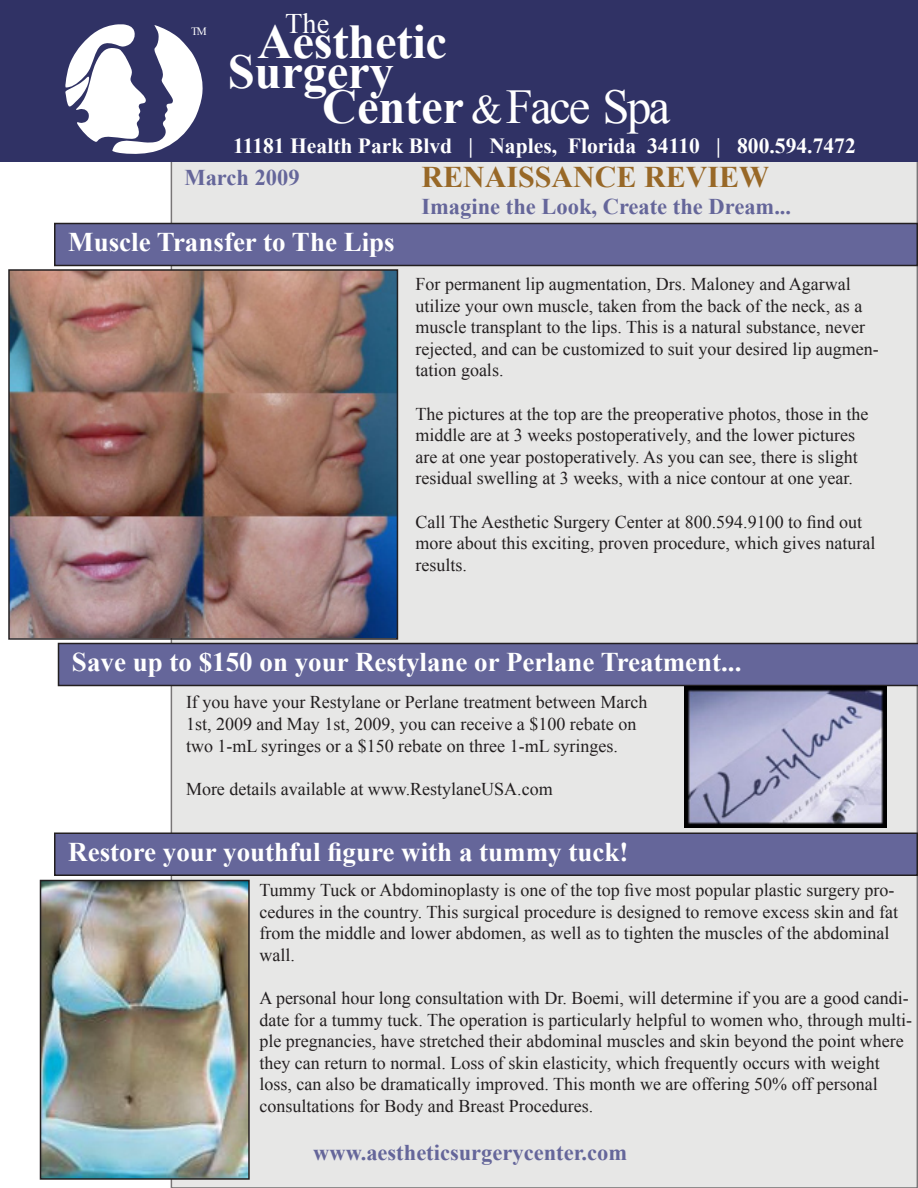
<style>
.page{position:relative;width:918px;height:1188px;background:#fff}
.page>*{position:absolute;margin:0;border:0;box-sizing:border-box;transform-origin:0 0}
.t1{font:700 48.6px/35.1px "Times New Roman";letter-spacing:-.005em;color:#fff}
.t2{font:700 30px "Times New Roman";color:#986827}
.t3{font:28.35px "Times New Roman";color:#fff}
.t4{font:700 27px "Times New Roman";color:#fff}
.t5{font:700 22.5px "Times New Roman";color:#65669a}
.t6{font:700 21.6px "Times New Roman";color:#fff}
.t7{font:18px/21.6px "Times New Roman";color:#231f20}
.t8{font:11.25px "Times New Roman";color:#fff}
.s1{font-weight:400;font-size:40.5px}
.s2{font-weight:400}
</style>
<div class="page">
<div style="left:171px;top:1px;width:746px;height:1187px;background:#e7e7e6"></div>
<div style="left:55px;top:224px;width:862px;height:41px;background:#65669a"></div>
<div style="left:54px;top:223px;width:864px;height:43px;border:2px solid #231f20"></div>
<div style="left:0;top:0;width:918px;height:162px;background:#303265"></div>
<svg style="left:65px;top:24px;width:138px;height:130px"></svg>
<svg style="left:58px;top:643px;width:860px;height:43px;background:#616192"></svg>
<div style="left:55px;top:833px;width:862px;height:42px;background:#65669a"></div>
<div style="left:54px;top:833px;width:864px;height:43px;border:2px solid #231f20"></div>
<img style="left:684px;top:686px;width:202px;height:142px">
<img style="left:43px;top:883px;width:204px;height:294px">
<div style="left:40px;top:880px;width:210px;height:300px;border:2px solid #231f20"></div>
<img style="left:11px;top:272px;width:384px;height:365px">
<div style="left:8px;top:269px;width:390px;height:371px;border:2px solid #231f20"></div>
<p class="t8" style="left:191px;top:24px;width:17px">TM</p>
<h3 class="t3" style="left:285px;top:5px;width:46px">The</h3>
<h1 class="t1" style="left:258px;top:23px;width:191px">Aesthetic</h1>
<h1 class="t1" style="left:322px;top:53px;width:350px;text-indent:-94px">Surgery<br>Center <span class="s1">&amp;</span><span class="s2">Face Spa</span></h1>
<p class="t6" style="left:233px;top:131px;width:624px">11181 Health Park Blvd | Naples, Florida 34110 | 800.594.7472</p>
<p class="t2" style="left:422px;top:156px;width:349px">RENAISSANCE REVIEW</p>
<p class="t5" style="left:422px;top:191px;width:371px">Imagine the Look, Create the Dream...</p>
<p class="t5" style="left:184px;top:162px;width:117px">March 2009</p>
<p class="t4" style="left:68px;top:223px;width:328px">Muscle Transfer to The Lips</p>
<p class="t7" style="left:416px;top:273px;width:465px">For permanent lip augmentation, Drs. Maloney and Agarwal utilize your own muscle, taken from the back of the neck, as a muscle transplant to the lips. This is a natural substance, never rejected, and can be customized to suit your desired lip augmen&shy;tation goals.</p>
<p class="t7" style="left:416px;top:402px;width:454px">The pictures at the top are the preoperative photos, those in the middle are at 3 weeks postoperatively, and the lower pictures are at one year postoperatively. As you can see, there is slight residual swelling at 3 weeks, with a nice contour at one year.</p>
<p class="t7" style="left:416px;top:510px;width:461px">Call The Aesthetic Surgery Center at 800.594.9100 to find out more about this exciting, proven procedure, which gives natural results.</p>
<p class="t4" style="left:72px;top:643px;width:671px">Save up to $150 on your Restylane or Perlane Treatment...</p>
<p class="t7" style="left:186px;top:691px;width:463px">If you have your Restylane or Perlane treatment between March<br>1st, 2009 and May 1st, 2009, you can receive a $100 rebate on two 1-mL syringes or a $150 rebate on three 1-mL syringes.</p>
<p class="t7" style="left:186px;top:778px;width:368px">More details available at www.RestylaneUSA.com</p>
<p class="t4" style="left:68px;top:833px;width:562px">Restore your youthful figure with a tummy tuck!</p>
<p class="t7" style="left:260px;top:879px;width:640px">Tummy Tuck or Abdominoplasty is one of the top five most popular plastic surgery pro&shy;cedures in the country. This surgical procedure is designed to remove excess skin and fat from the middle and lower abdomen, as well as to tighten the muscles of the abdominal wall.</p>
<p class="t7" style="left:260px;top:987px;width:654px">A personal hour long consultation with Dr. Boemi, will determine if you are a good candi&shy;date for a tummy tuck. The operation is particularly helpful to women who, through multi&shy;ple pregnancies, have stretched their abdominal muscles and skin beyond the point where they can return to normal. Loss of skin elasticity, which frequently occurs with weight loss, can also be dramatically improved. This month we are offering 50% off personal consultations for Body and Breast Procedures.</p>
<p class="t5" style="left:313px;top:1137px;width:316px">www.aestheticsurgerycenter.com</p>
</div>
